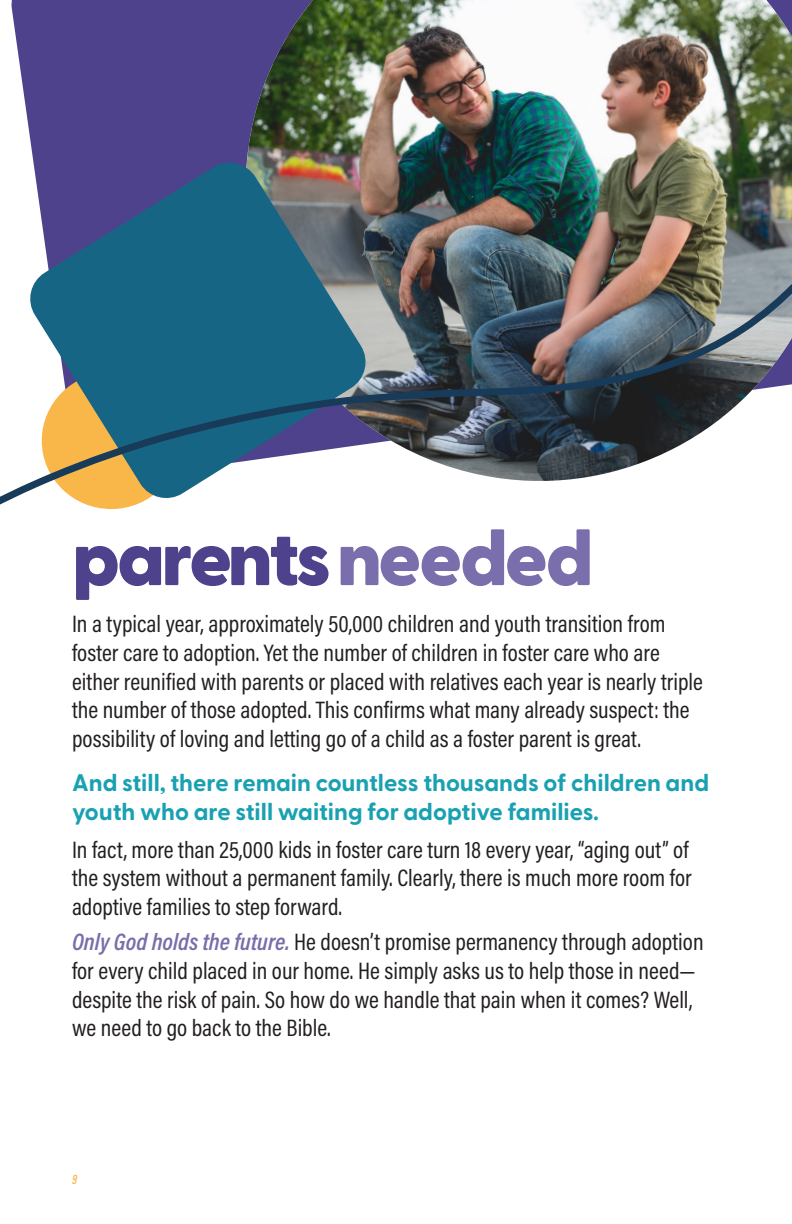
<style>
.page{position:relative;width:792px;height:1224px;background:#fff}
.page>*{position:absolute;margin:0;border:0;box-sizing:border-box;transform-origin:0 0}
.CHAPTER_MEDIUM{font:800 78px "Greycliff CF";letter-spacing:-.04em;color:#4e428d}
.t1{font:24px/28.8px "Acumin Pro Cond";color:#231f20}
.t2{font:700 24px/28.8px "Greycliff CF";color:#19a1b2}
.t3{font:italic 600 14px "Acumin Pro Extra Cond";color:#f9b748}
.s1{color:#7a6ead}
.s2{font-weight:600;font-style:italic;color:#7b6daa}
</style>
<div class="page">
<div style="left:11px;top:0;width:205px;height:158px;background:#4e428d"></div>
<img style="left:216px;top:0;width:576px;height:277px">
<svg style="left:32px;top:158px;width:338px;height:119px;background:#476283"></svg>
<svg style="left:0;top:277px;width:792px;height:232px"></svg>
<p class="CHAPTER_MEDIUM" style="left:72px;top:498px;width:523px">parents <span class="s1">needed</span></p>
<p class="t1" style="left:72px;top:609px;width:632px">In a typical year, approximately 50,000 children and youth transition from foster care to adoption. Yet the number of children in foster care who are either reunified with parents or placed with relatives each year is nearly triple the number of those adopted. This confirms what many already suspect: the possibility of loving and letting go of a child as a foster parent is great.</p>
<h1 class="t2" style="left:72px;top:767px;width:639px">And still, there remain countless thousands of children and youth who are still waiting for adoptive families.</h1>
<p class="t1" style="left:72px;top:834px;width:621px">In fact, more than 25,000 kids in foster care turn 18 every year, “aging out” of the system without a permanent family. Clearly, there is much more room for adoptive families to step forward.</p>
<p class="t1" style="left:72px;top:927px;width:633px"><span class="s2">Only God holds the future.</span> He doesn’t promise permanency through adoption for every child placed in our home. He simply asks us to help those in need— despite the risk of pain. So how do we handle that pain when it comes? Well, we need to go back to the Bible.</p>
<p class="t3" style="left:72px;top:1171px;width:7px">9</p>
</div>
